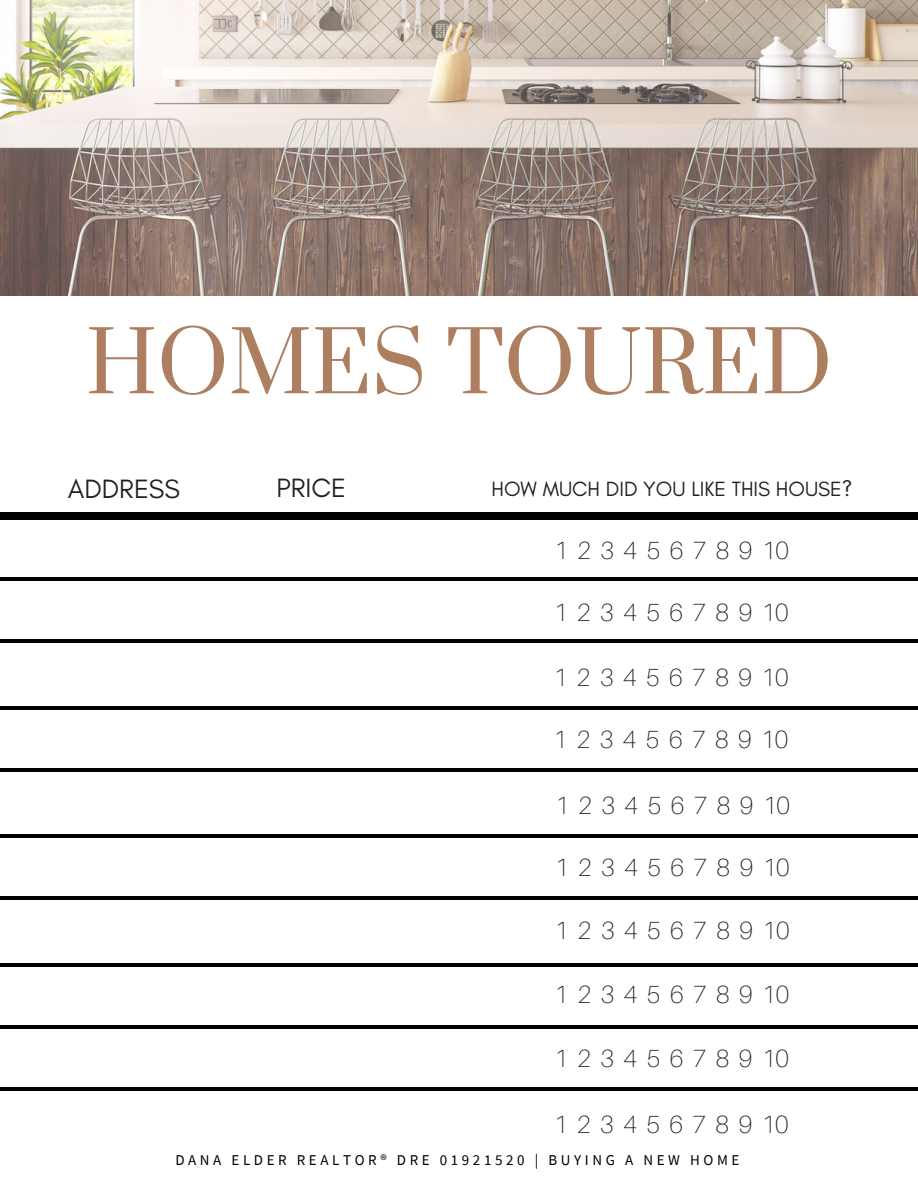
<style>
.page{position:relative;width:918px;height:1188px;background:#fff}
.page>*{position:absolute;margin:0;border:0;box-sizing:border-box;transform-origin:0 0}
.t1{font:82.5px "Prata";color:#ad7f60}
.t2{font:27px "Glacial Indifference";color:#222}
.t3{font:100 24.9px "Aileron";letter-spacing:.385em;color:#222}
.t4{font:21px "Glacial Indifference";color:#222}
.t5{font:15px "Source Sans Pro";letter-spacing:.24em;color:#000}
</style>
<div class="page">
<img style="left:0;top:0;width:918px;height:296px">
<div style="left:0;top:512px;width:918px;height:8px;background:#000"></div>
<hr style="left:0;top:578px;width:918px;height:3px;background:#000">
<hr style="left:0;top:640px;width:918px;height:3px;background:#000">
<hr style="left:0;top:706px;width:918px;height:3px;background:#000">
<hr style="left:0;top:768px;width:918px;height:3px;background:#000">
<hr style="left:0;top:835px;width:918px;height:3px;background:#000">
<hr style="left:0;top:897px;width:918px;height:3px;background:#000">
<hr style="left:0;top:963px;width:918px;height:3px;background:#000">
<hr style="left:0;top:1025px;width:918px;height:4px;background:#000">
<hr style="left:0;top:1087px;width:918px;height:4px;background:#000">
<h1 class="t1" style="left:86px;top:311px;width:748px">HOMES TOURED</h1>
<p class="t2" style="left:68px;top:472px;width:114px">ADDRESS</p>
<p class="t2" style="left:276px;top:472px;width:71px">PRICE</p>
<p class="t4" style="left:491px;top:476px;width:363px">HOW MUCH DID YOU LIKE THIS HOUSE?</p>
<p class="t3" style="left:554px;top:535px;width:236px">12345678910</p>
<p class="t3" style="left:554px;top:597px;width:236px">12345678910</p>
<p class="t3" style="left:554px;top:662px;width:236px">12345678910</p>
<p class="t3" style="left:554px;top:724px;width:236px">12345678910</p>
<p class="t3" style="left:555px;top:790px;width:236px">12345678910</p>
<p class="t3" style="left:555px;top:852px;width:236px">12345678910</p>
<p class="t3" style="left:555px;top:915px;width:236px">12345678910</p>
<p class="t3" style="left:555px;top:979px;width:236px">12345678910</p>
<p class="t3" style="left:554px;top:1043px;width:236px">12345678910</p>
<p class="t3" style="left:554px;top:1109px;width:236px">12345678910</p>
<p class="t5" style="left:175px;top:1151px;width:566px">DANA ELDER REALTOR® DRE 01921520 | BUYING A NEW HOME</p>
</div>
